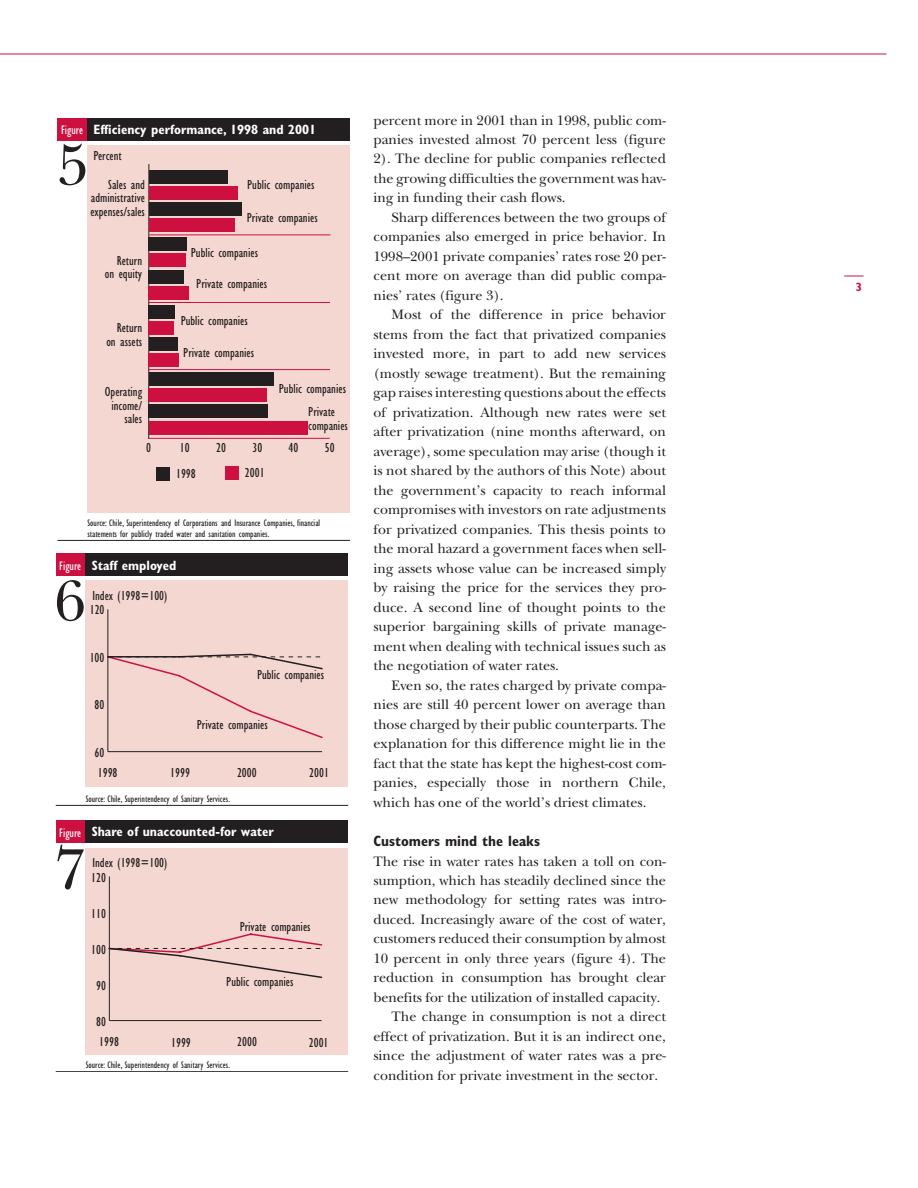
<style>
.page{position:relative;width:918px;height:1188px;background:#fff}
.page>*{position:absolute;margin:0;border:0;box-sizing:border-box;transform-origin:0 0}
.t1{font:60px "New Baskerville";color:#231f20}
.t2{font:700 condensed 15px "Gill Sans";color:#231f20}
.t3{font:14.25px/19.5px "New Baskerville";color:#231f20;text-align:justify}
.t4{font:condensed 13.5px/13.5px "Gill Sans";color:#231f20;text-align:right}
.t5{font:700 condensed 13.5px "Gill Sans";color:#fff}
.t6{font:700 condensed 12px "Gill Sans";color:#ce1041}
.t7{font:condensed 9.75px/10.5px "Gill Sans";color:#231f20}
.s1{font-weight:400;font-size:12.75px}
</style>
<div class="page">
<svg style="left:844px;top:276px;width:20px;height:1px"></svg>
<hr style="left:0;top:54px;width:886px;height:1px;background:#ce1041">
<div style="left:57px;top:118px;width:30px;height:22px;background:#ce1041"></div>
<div style="left:87px;top:118px;width:263px;height:22px;background:#231f20"></div>
<div style="left:87px;top:145px;width:263px;height:368px;background:#f5d7d1"></div>
<hr style="left:57px;top:540px;width:293px;height:1px;background:#231f20">
<hr style="left:149px;top:438px;width:181px;height:1px;background:#ce1041">
<hr style="left:148px;top:164px;width:1px;height:275px;background:#231f20">
<div style="left:149px;top:203px;width:92px;height:13px;background:#231f20"></div>
<div style="left:149px;top:270px;width:35px;height:13px;background:#231f20"></div>
<div style="left:149px;top:337px;width:28px;height:14px;background:#231f20"></div>
<div style="left:149px;top:405px;width:119px;height:13px;background:#231f20"></div>
<div style="left:149px;top:219px;width:86px;height:13px;background:#ce1041"></div>
<div style="left:149px;top:286px;width:40px;height:14px;background:#ce1041"></div>
<div style="left:149px;top:353px;width:30px;height:14px;background:#ce1041"></div>
<div style="left:149px;top:421px;width:158px;height:13px;background:#ce1041"></div>
<div style="left:149px;top:170px;width:78px;height:14px;background:#231f20"></div>
<div style="left:149px;top:238px;width:38px;height:13px;background:#231f20"></div>
<div style="left:149px;top:305px;width:26px;height:13px;background:#231f20"></div>
<div style="left:149px;top:372px;width:125px;height:14px;background:#231f20"></div>
<div style="left:149px;top:186px;width:88px;height:14px;background:#ce1041"></div>
<div style="left:149px;top:253px;width:37px;height:14px;background:#ce1041"></div>
<div style="left:149px;top:321px;width:25px;height:13px;background:#ce1041"></div>
<div style="left:149px;top:388px;width:118px;height:14px;background:#ce1041"></div>
<div style="left:157px;top:467px;width:13px;height:13px;background:#231f20"></div>
<div style="left:225px;top:466px;width:14px;height:13px;background:#ce1041"></div>
<hr style="left:149px;top:369px;width:181px;height:1px;background:#ce1041">
<hr style="left:149px;top:302px;width:181px;height:1px;background:#ce1041">
<hr style="left:149px;top:235px;width:181px;height:1px;background:#ce1041">
<div style="left:56px;top:554px;width:30px;height:22px;background:#ce1041"></div>
<div style="left:86px;top:554px;width:262px;height:22px;background:#231f20"></div>
<div style="left:86px;top:581px;width:262px;height:206px;background:#f5d7d1"></div>
<hr style="left:56px;top:805px;width:292px;height:1px;background:#231f20">
<hr style="left:108px;top:751px;width:214px;height:1px;background:#231f20">
<hr style="left:107px;top:609px;width:1px;height:143px;background:#231f20">
<svg style="left:107px;top:653px;width:216px;height:86px"></svg>
<div style="left:56px;top:821px;width:30px;height:22px;background:#ce1041"></div>
<div style="left:86px;top:821px;width:262px;height:22px;background:#231f20"></div>
<div style="left:86px;top:848px;width:262px;height:206px;background:#f5d7d1"></div>
<hr style="left:56px;top:1071px;width:292px;height:1px;background:#231f20">
<hr style="left:109px;top:1020px;width:213px;height:1px;background:#231f20">
<hr style="left:109px;top:877px;width:1px;height:144px;background:#231f20">
<svg style="left:108px;top:932px;width:215px;height:47px"></svg>
<p class="t5" style="left:61px;top:125px;width:257px"><span class="s1">Figure</span> Efficiency performance, 1998 and 2001</p>
<h1 class="t1" style="left:57px;top:144px;width:33px">5</h1>
<p class="t4" style="left:94px;top:151px;width:30px">Percent</p>
<p class="t4" style="left:90px;top:179px;width:56px;text-align:justify;text-indent:18px">Sales and administrative expenses/sales</p>
<p class="t4" style="left:247px;top:179px;width:69px">Public companies</p>
<p class="t4" style="left:247px;top:212px;width:72px">Private companies</p>
<p class="t4" style="left:105px;top:255px;width:39px">Return on equity</p>
<p class="t4" style="left:106px;top:323px;width:37px">Return on assets</p>
<p class="t4" style="left:105px;top:387px;width:39px">Operating income/ sales</p>
<p class="t4" style="left:191px;top:247px;width:69px">Public companies</p>
<p class="t4" style="left:196px;top:278px;width:72px">Private companies</p>
<p class="t4" style="left:181px;top:315px;width:69px">Public companies</p>
<p class="t4" style="left:183px;top:347px;width:72px">Private companies</p>
<p class="t4" style="left:279px;top:384px;width:69px">Public companies</p>
<p class="t4" style="left:308px;top:407px;width:41px;text-align:left">Private companies</p>
<p class="t4" style="left:146px;top:443px;width:6px">0</p>
<p class="t4" style="left:180px;top:443px;width:11px">10</p>
<p class="t4" style="left:216px;top:443px;width:11px">20</p>
<p class="t4" style="left:252px;top:443px;width:11px">30</p>
<p class="t4" style="left:289px;top:443px;width:11px">40</p>
<p class="t4" style="left:325px;top:443px;width:11px">50</p>
<p class="t4" style="left:176px;top:468px;width:21px">1998</p>
<p class="t4" style="left:245px;top:467px;width:21px">2001</p>
<p class="t7" style="left:87px;top:519px;width:234px">Source: Chile, Superintendency of Corporations and Insurance Companies, financial statements for publicly traded water and sanitation companies.</p>
<p class="t5" style="left:59px;top:560px;width:119px"><span class="s1">Figure</span> Staff employed</p>
<h1 class="t1" style="left:54px;top:579px;width:33px">6</h1>
<p class="t4" style="left:93px;top:591px;width:76px">Index (1998=100)</p>
<p class="t4" style="left:90px;top:605px;width:16px">120</p>
<p class="t4" style="left:90px;top:652px;width:16px">100</p>
<p class="t4" style="left:95px;top:699px;width:11px">80</p>
<p class="t4" style="left:95px;top:747px;width:11px">60</p>
<p class="t4" style="left:257px;top:669px;width:69px">Public companies</p>
<p class="t4" style="left:197px;top:719px;width:72px">Private companies</p>
<p class="t4" style="left:98px;top:767px;width:21px">1998</p>
<p class="t4" style="left:170px;top:768px;width:21px">1999</p>
<p class="t4" style="left:237px;top:767px;width:21px">2000</p>
<p class="t4" style="left:309px;top:768px;width:21px">2001</p>
<p class="t7" style="left:86px;top:794px;width:146px">Source: Chile, Superintendency of Sanitary Services.</p>
<p class="t5" style="left:59px;top:827px;width:216px"><span class="s1">Figure</span> Share of unaccounted-for water</p>
<h1 class="t1" style="left:54px;top:848px;width:33px">7</h1>
<p class="t4" style="left:93px;top:857px;width:76px">Index (1998=100)</p>
<p class="t4" style="left:91px;top:872px;width:16px">120</p>
<p class="t4" style="left:91px;top:908px;width:16px">110</p>
<p class="t4" style="left:91px;top:944px;width:16px">100</p>
<p class="t4" style="left:96px;top:980px;width:11px">90</p>
<p class="t4" style="left:96px;top:1016px;width:11px">80</p>
<p class="t4" style="left:240px;top:921px;width:72px">Private companies</p>
<p class="t4" style="left:226px;top:976px;width:69px">Public companies</p>
<p class="t4" style="left:99px;top:1036px;width:21px">1998</p>
<p class="t4" style="left:171px;top:1037px;width:21px">1999</p>
<p class="t4" style="left:237px;top:1036px;width:21px">2000</p>
<p class="t4" style="left:309px;top:1037px;width:21px">2001</p>
<p class="t7" style="left:86px;top:1060px;width:146px">Source: Chile, Superintendency of Sanitary Services.</p>
<p class="t3" style="left:374px;top:112px;width:294px">percent more in 2001 than in 1998, public com&shy;panies invested almost 70 percent less (figure 2). The decline for public companies reflected the growing difficulties the government was hav&shy;ing in funding their cash flows.</p>
<p class="t3" style="left:374px;top:209px;width:294px;text-indent:18px">Sharp differences between the two groups of companies also emerged in price behavior. In 1998–2001 private companies’ rates rose 20 per&shy;cent more on average than did public compa&shy;nies’ rates (figure 3).</p>
<p class="t3" style="left:374px;top:307px;width:294px;text-indent:18px">Most of the difference in price behavior stems from the fact that privatized companies invested more, in part to add new services (mostly sewage treatment). But the remaining gap raises interesting questions about the effects of privatization. Although new rates were set after privatization (nine months afterward, on average), some speculation may arise (though it is not shared by the authors of this Note) about the government’s capacity to reach informal compromises with investors on rate adjustments for privatized companies. This thesis points to the moral hazard a government faces when sell&shy;ing assets whose value can be increased simply by raising the price for the services they pro&shy;duce. A second line of thought points to the superior bargaining skills of private manage&shy;ment when dealing with technical issues such as the negotiation of water rates.</p>
<p class="t3" style="left:374px;top:677px;width:294px;text-indent:18px">Even so, the rates charged by private compa&shy;nies are still 40 percent lower on average than those charged by their public counterparts. The explanation for this difference might lie in the fact that the state has kept the highest-cost com&shy;panies, especially those in northern Chile, which has one of the world’s driest climates.</p>
<p class="t2" style="left:374px;top:836px;width:168px">Customers mind the leaks</p>
<p class="t3" style="left:374px;top:853px;width:294px">The rise in water rates has taken a toll on con-</p>
<p class="t3" style="left:374px;top:872px;width:294px">sumption, which has steadily declined since the</p>
<p class="t3" style="left:374px;top:892px;width:294px">new methodology for setting rates was intro-</p>
<p class="t3" style="left:374px;top:911px;width:294px">duced. Increasingly aware of the cost of water,</p>
<p class="t3" style="left:374px;top:931px;width:294px">customers reduced their consumption by almost</p>
<p class="t3" style="left:374px;top:950px;width:294px">10 percent in only three years (figure 4). The</p>
<p class="t3" style="left:374px;top:970px;width:294px">reduction in consumption has brought clear</p>
<p class="t3" style="left:374px;top:989px;width:288px">benefits for the utilization of installed capacity.</p>
<p class="t3" style="left:392px;top:1009px;width:276px">The change in consumption is not a direct</p>
<p class="t3" style="left:374px;top:1028px;width:294px">effect of privatization. But it is an indirect one,</p>
<p class="t3" style="left:374px;top:1048px;width:294px">since the adjustment of water rates was a pre-</p>
<p class="t3" style="left:374px;top:1067px;width:286px">condition for private investment in the sector.</p>
<p class="t6" style="left:856px;top:283px;width:8px">3</p>
</div>
